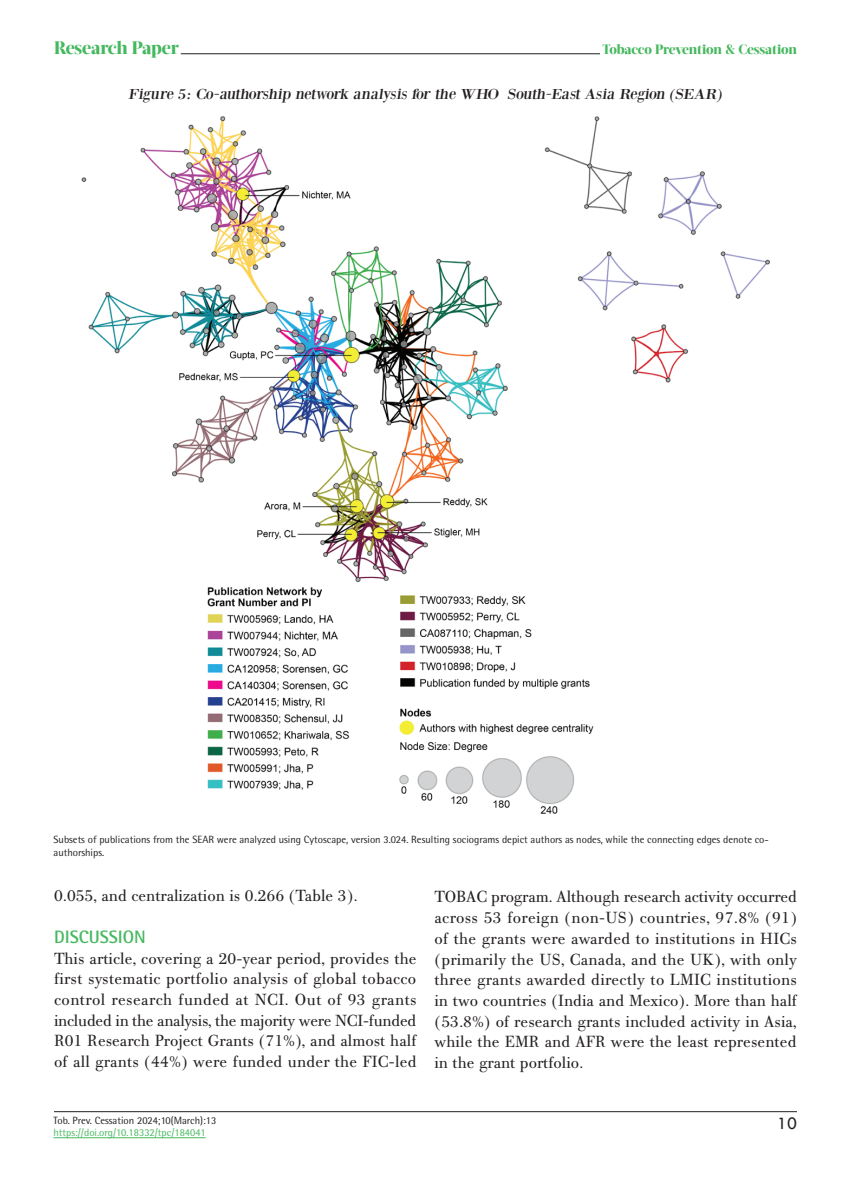
<style>
.page{position:relative;width:851px;height:1191px;background:#fff}
.page>*{position:absolute;margin:0;border:0;box-sizing:border-box;transform-origin:0 0}
.t1{font:800 18px "Acta Display W04";letter-spacing:-.01em;color:#46b85f}
.t2{font:700 18px "Rotis Semi Sans Hel";color:#46b85f}
.t3{font:18px "Tw Cen";color:#231f20}
.t4{font:17.25px/20.7px "PF Bodoni Text";color:#231f20;text-align:justify}
.t5{font:15px "Bodoni XT";color:#231f20;scale:1.1 1}
.t6{font:800 13.5px "Acta Display W04";letter-spacing:-.01em;color:#46b85f}
.t7{font:10.5px/12.6px "Rotis Semi Sans Hel";color:#231f20}
.t8{font:10.5px "Rotis Semi Sans Hel";color:#46b85f}
</style>
<div class="page">
<hr style="left:181px;top:53px;width:419px;height:1px;background:#231f20">
<hr style="left:54px;top:1111px;width:742px;height:1px;background:#231f20">
<hr style="left:53px;top:1137px;width:153px;height:1px;background:#46b85f">
<img style="left:81px;top:116px;width:689px;height:698px">
<p class="t1" style="left:54px;top:36px;width:126px">Research Paper</p>
<p class="t6" style="left:602px;top:41px;width:196px">Tobacco Prevention &amp; Cessation</p>
<p class="t5" style="left:128px;top:85px;width:543px">Figure 5: Co-authorship network analysis for the WHO South-East Asia Region (SEAR)</p>
<p class="t7" style="left:53px;top:833px;width:716px">Subsets of publications from the SEAR were analyzed using Cytoscape, version 3.024. Resulting sociograms depict authors as nodes, while the connecting edges denote co&shy;authorships.</p>
<p class="t4" style="left:54px;top:885px;width:305px">0.055, and centralization is 0.266 (Table 3).</p>
<p class="t2" style="left:54px;top:925px;width:93px">DISCUSSION</p>
<p class="t4" style="left:54px;top:948px;width:364px">This article, covering a 20-year period, provides the first systematic portfolio analysis of global tobacco control research funded at NCI. Out of 93 grants included in the analysis, the majority were NCI-funded R01 Research Project Grants (71%), and almost half of all grants (44%) were funded under the FIC-led</p>
<p class="t7" style="left:53px;top:1113px;width:164px">Tob. Prev. Cessation 2024;10(March):13</p>
<p class="t8" style="left:53px;top:1126px;width:154px">https://doi.org/10.18332/tpc/184041</p>
<p class="t4" style="left:434px;top:886px;width:364px">TOBAC program. Although research activity occurred across 53 foreign (non-US) countries, 97.8% (91) of the grants were awarded to institutions in HICs (primarily the US, Canada, and the UK), with only three grants awarded directly to LMIC institutions in two countries (India and Mexico). More than half (53.8%) of research grants included activity in Asia, while the EMR and AFR were the least represented in the grant portfolio.</p>
<p class="t3" style="left:777px;top:1112px;width:21px">10</p>
</div>
